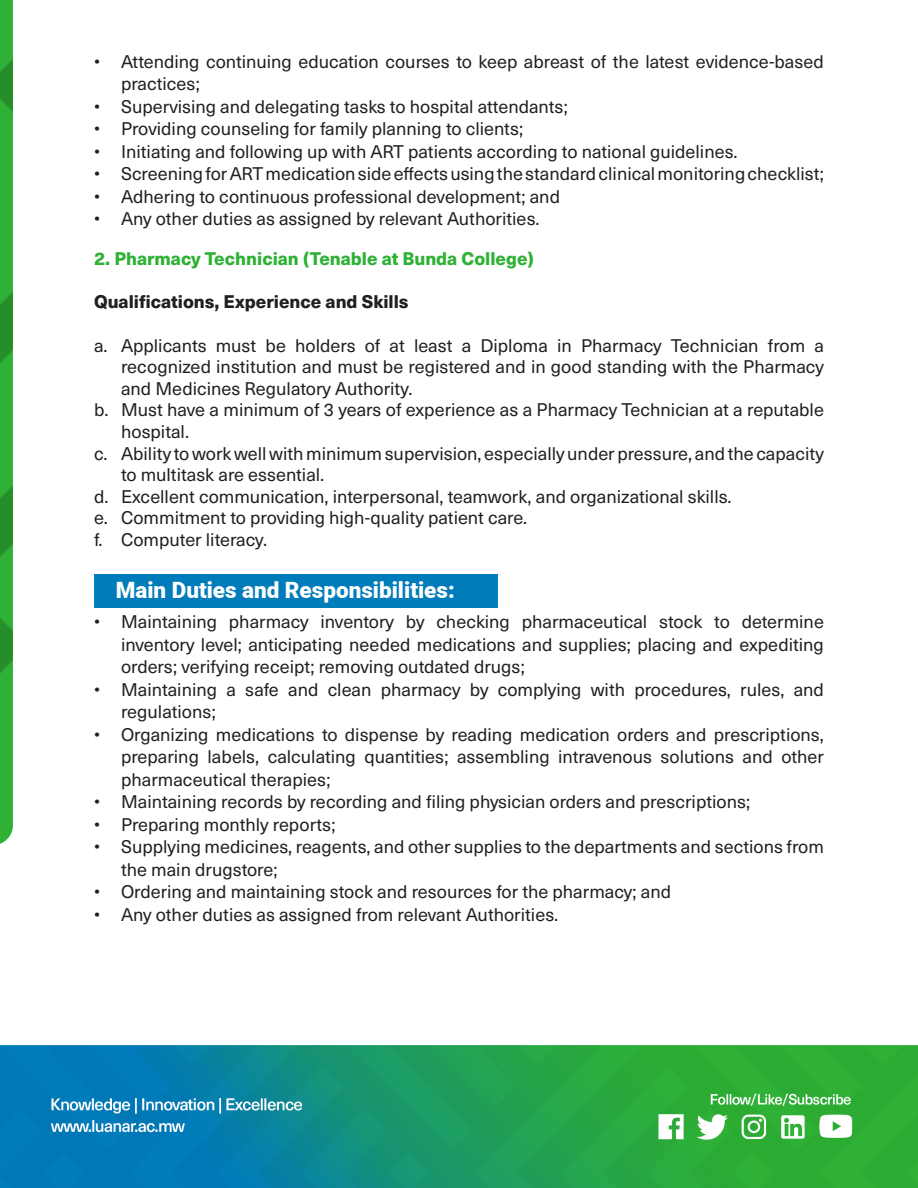
<style>
.page{position:relative;width:918px;height:1188px;background:#fff}
.page>*{position:absolute;margin:0;border:0;box-sizing:border-box;transform-origin:0 0}
.t1{font:900 22.5px "Araboto";color:#fff}
.t2{font:18px/22.5px "Neue Haas Unica";color:#231f20}
.t3{font:800 18px "Neue Haas Unica";color:#2eb135}
.t4{font:800 18px "Neue Haas Unica";color:#231f20}
</style>
<div class="page">
<img style="left:0;top:0;width:918px;height:1188px">
<div style="left:95px;top:574px;width:403px;height:34px;background:#007cbb"></div>
<p class="t2" style="left:121px;top:49px;width:704px;text-indent:-27px">• Attending continuing education courses to keep abreast of the latest evidence-based practices;</p>
<p class="t2" style="left:94px;top:94px;width:475px">• Supervising and delegating tasks to hospital attendants;</p>
<p class="t2" style="left:94px;top:116px;width:431px">• Providing counseling for family planning to clients;</p>
<p class="t2" style="left:94px;top:139px;width:645px">• Initiating and following up with ART patients according to national guidelines.</p>
<p class="t2" style="left:94px;top:161px;width:731px">• Screening for ART medication side effects using the standard clinical monitoring checklist;</p>
<p class="t2" style="left:94px;top:184px;width:468px">• Adhering to continuous professional development; and</p>
<p class="t2" style="left:94px;top:206px;width:447px">• Any other duties as assigned by relevant Authorities.</p>
<p class="t3" style="left:94px;top:245px;width:441px">2. Pharmacy Technician (Tenable at Bunda College)</p>
<p class="t4" style="left:94px;top:288px;width:316px">Qualifications, Experience and Skills</p>
<p class="t2" style="left:121px;top:333px;width:704px;line-height:21.6px;text-align:justify;text-indent:-27px">a. Applicants must be holders of at least a Diploma in Pharmacy Technician from a recognized institution and must be registered and in good standing with the Pharmacy and Medicines Regulatory Authority.</p>
<p class="t2" style="left:121px;top:398px;width:704px;line-height:21.6px;text-indent:-27px">b. Must have a minimum of 3 years of experience as a Pharmacy Technician at a reputable hospital.</p>
<p class="t2" style="left:121px;top:441px;width:704px;line-height:21.6px;text-indent:-27px">c. Ability to work well with minimum supervision, especially under pressure, and the capacity to multitask are essential.</p>
<p class="t2" style="left:94px;top:484px;width:639px">d. Excellent communication, interpersonal, teamwork, and organizational skills.</p>
<p class="t2" style="left:94px;top:506px;width:435px">e. Commitment to providing high-quality patient care.</p>
<p class="t2" style="left:94px;top:527px;width:175px">f. Computer literacy.</p>
<p class="t1" style="left:116px;top:575px;width:340px">Main Duties and Responsibilities:</p>
<p class="t2" style="left:121px;top:610px;width:704px;text-align:justify;text-indent:-27px">• Maintaining pharmacy inventory by checking pharmaceutical stock to determine inventory level; anticipating needed medications and supplies; placing and expediting orders; verifying receipt; removing outdated drugs;</p>
<p class="t2" style="left:121px;top:677px;width:704px;text-indent:-27px">• Maintaining a safe and clean pharmacy by complying with procedures, rules, and regulations;</p>
<p class="t2" style="left:121px;top:722px;width:704px;text-align:justify;text-indent:-27px">• Organizing medications to dispense by reading medication orders and prescriptions, preparing labels, calculating quantities; assembling intravenous solutions and other pharmaceutical therapies;</p>
<p class="t2" style="left:94px;top:790px;width:658px">• Maintaining records by recording and filing physician orders and prescriptions;</p>
<p class="t2" style="left:94px;top:812px;width:243px">• Preparing monthly reports;</p>
<p class="t2" style="left:121px;top:835px;width:704px;text-indent:-27px">• Supplying medicines, reagents, and other supplies to the departments and sections from the main drugstore;</p>
<p class="t2" style="left:94px;top:880px;width:579px">• Ordering and maintaining stock and resources for the pharmacy; and</p>
<p class="t2" style="left:94px;top:902px;width:466px">• Any other duties as assigned from relevant Authorities.</p>
</div>
